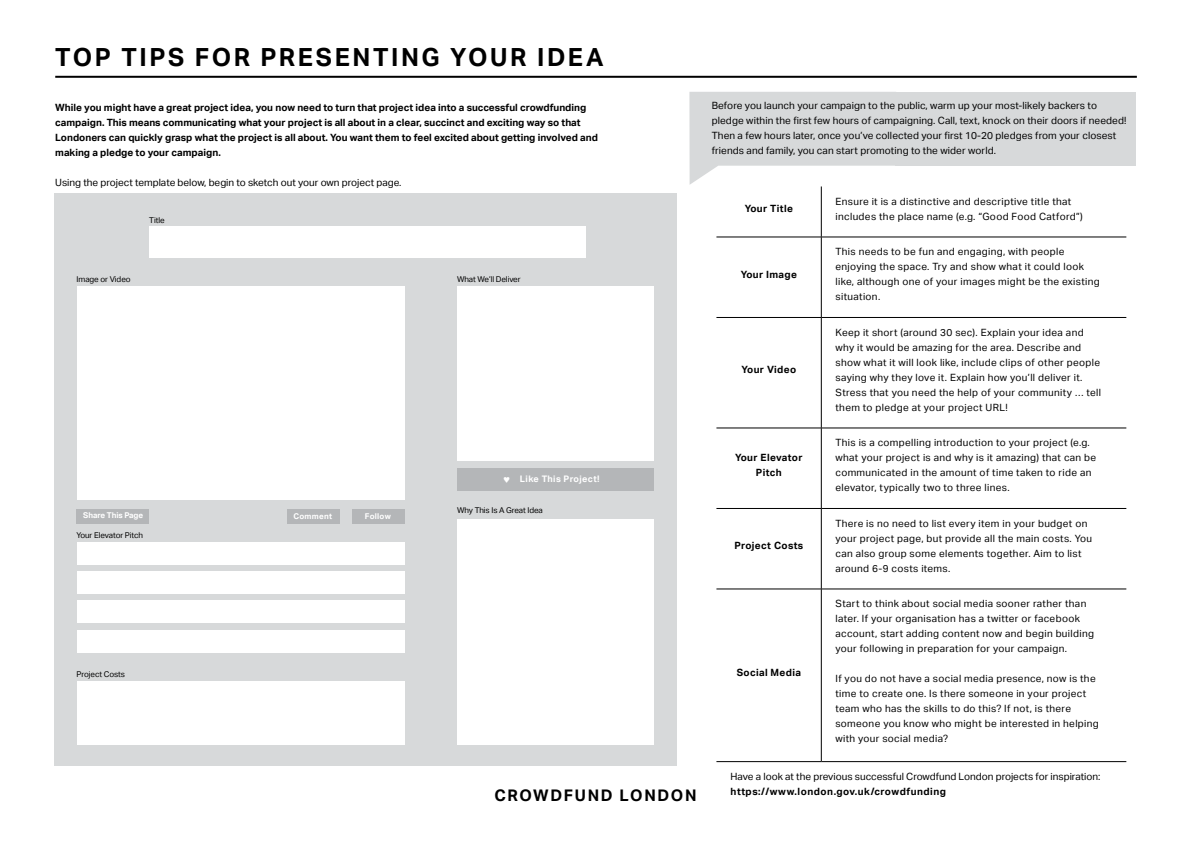
<style>
.page{position:relative;width:1191px;height:842px;background:#fff}
.page>*{position:absolute;margin:0;border:0;box-sizing:border-box;transform-origin:0 0}
.t1{font:700 25px "Aktiv Grotesk";letter-spacing:.1em;color:#000}
.t2{font:700 16px "Aktiv Grotesk";letter-spacing:.1em;color:#000}
.t3{font:10px/15px "Aktiv Grotesk";letter-spacing:.035em;color:#000}
.t4{font:700 10px/15px "Aktiv Grotesk";color:#000}
.t5{font:10px/15px "Aktiv Grotesk";letter-spacing:.01em;color:#000}
.t6{font:10px "Aktiv Grotesk";color:#000}
.t7{font:700 10px/15px "Aktiv Grotesk";letter-spacing:.035em;color:#000;text-align:center}
.t8{font:700 10px "Aktiv Grotesk";letter-spacing:.05em;color:#000}
.t9{font:700 10px "Aktiv Grotesk";color:#fff}
.t10{font:700 9px "Aktiv Grotesk";letter-spacing:.04em;color:#fff}
.t11{font:8px "Aktiv Grotesk";letter-spacing:-.01em;color:#000}
.t12{font:700 8px "Aktiv Grotesk";letter-spacing:-.01em;color:#fff}
.t13{font:700 8px "Aktiv Grotesk";letter-spacing:.03em;color:#fff}
.t14{font:700 8px "Aktiv Grotesk";letter-spacing:.01em;color:#fff}
</style>
<div class="page">
<hr style="left:55px;top:76px;width:1081px;height:2px;background:#000">
<div style="left:54px;top:193px;width:622px;height:573px;background:#d7d9da"></div>
<div style="left:149px;top:226px;width:436px;height:31px;background:#fff"></div>
<div style="left:77px;top:286px;width:327px;height:214px;background:#fff"></div>
<div style="left:457px;top:286px;width:196px;height:174px;background:#fff"></div>
<div style="left:457px;top:469px;width:196px;height:22px;background:#b4b6b8"></div>
<div style="left:457px;top:520px;width:196px;height:225px;background:#fff"></div>
<div style="left:77px;top:542px;width:327px;height:23px;background:#fff"></div>
<div style="left:77px;top:509px;width:72px;height:14px;background:#b4b6b8"></div>
<div style="left:287px;top:509px;width:53px;height:14px;background:#b4b6b8"></div>
<div style="left:352px;top:509px;width:52px;height:14px;background:#b4b6b8"></div>
<div style="left:77px;top:571px;width:327px;height:23px;background:#fff"></div>
<div style="left:77px;top:601px;width:327px;height:22px;background:#fff"></div>
<div style="left:77px;top:630px;width:327px;height:22px;background:#fff"></div>
<div style="left:77px;top:681px;width:327px;height:64px;background:#fff"></div>
<hr style="left:821px;top:186px;width:1px;height:51px;background:#000">
<hr style="left:716px;top:237px;width:105px;height:1px;background:#000">
<hr style="left:821px;top:237px;width:305px;height:1px;background:#000">
<hr style="left:821px;top:237px;width:1px;height:80px;background:#000">
<hr style="left:716px;top:317px;width:105px;height:1px;background:#000">
<hr style="left:821px;top:317px;width:305px;height:1px;background:#000">
<hr style="left:821px;top:318px;width:1px;height:110px;background:#000">
<hr style="left:716px;top:428px;width:105px;height:1px;background:#000">
<hr style="left:821px;top:428px;width:305px;height:1px;background:#000">
<hr style="left:821px;top:428px;width:1px;height:80px;background:#000">
<hr style="left:716px;top:508px;width:105px;height:1px;background:#000">
<hr style="left:821px;top:508px;width:305px;height:1px;background:#000">
<hr style="left:821px;top:509px;width:1px;height:80px;background:#000">
<hr style="left:716px;top:589px;width:105px;height:1px;background:#000">
<hr style="left:821px;top:589px;width:305px;height:1px;background:#000">
<hr style="left:821px;top:589px;width:1px;height:172px;background:#000">
<hr style="left:716px;top:761px;width:105px;height:1px;background:#000">
<hr style="left:821px;top:761px;width:305px;height:1px;background:#000">
<svg style="left:689px;top:92px;width:205px;height:93px"></svg>
<div style="left:894px;top:92px;width:241px;height:74px;background:#d7d9da"></div>
<h1 class="t1" style="left:55px;top:43px;width:550px">TOP TIPS FOR PRESENTING YOUR IDEA</h1>
<p class="t4" style="left:55px;top:100px;width:544px">While you might have a great project idea, you now need to turn that project idea into a successful crowdfunding campaign. This means communicating what your project is all about in a clear, succinct and exciting way so that Londoners can quickly grasp what the project is all about. You want them to feel excited about getting involved and making a pledge to your campaign.</p>
<p class="t6" style="left:55px;top:177px;width:348px">Using the project template below, begin to sketch out your own project page.</p>
<p class="t11" style="left:149px;top:215px;width:17px">Title</p>
<p class="t11" style="left:77px;top:274px;width:55px">Image or Video</p>
<p class="t12" style="left:83px;top:511px;width:61px">Share This Page</p>
<p class="t11" style="left:77px;top:531px;width:68px">Your Elevator Pitch</p>
<p class="t11" style="left:77px;top:669px;width:50px">Project Costs</p>
<p class="t11" style="left:457px;top:274px;width:65px">What We’ll Deliver</p>
<p class="t13" style="left:293px;top:511px;width:40px">Comment</p>
<p class="t14" style="left:365px;top:511px;width:27px">Follow</p>
<p class="t9" style="left:503px;top:473px;width:8px">♥</p>
<p class="t10" style="left:520px;top:474px;width:81px">Like This Project!</p>
<p class="t11" style="left:457px;top:505px;width:87px">Why This Is A Great Idea</p>
<h2 class="t2" style="left:494px;top:786px;width:204px">CROWDFUND LONDON</h2>
<p class="t5" style="left:711px;top:98px;width:416px">Before you launch your campaign to the public, warm up your most-likely backers to pledge within the first few hours of campaigning. Call, text, knock on their doors if needed!<br>Then a few hours later, once you’ve collected your first 10-20 pledges from your closest friends and family, you can start promoting to the wider world.</p>
<p class="t7" style="left:745px;top:201px;width:50px">Your Title</p>
<p class="t3" style="left:835px;top:194px;width:249px">Ensure it is a distinctive and descriptive title that includes the place name (e.g. “Good Food Catford”)</p>
<p class="t7" style="left:740px;top:267px;width:58px">Your Image</p>
<p class="t7" style="left:741px;top:362px;width:56px">Your Video</p>
<p class="t7" style="left:735px;top:450px;width:69px">Your Elevator<br>Pitch</p>
<p class="t7" style="left:734px;top:538px;width:70px">Project Costs</p>
<p class="t3" style="left:835px;top:244px;width:266px">This needs to be fun and engaging, with people enjoying the space. Try and show what it could look like, although one of your images might be the existing situation.</p>
<p class="t3" style="left:835px;top:325px;width:267px">Keep it short (around 30 sec). Explain your idea and why it would be amazing for the area. Describe and show what it will look like, include clips of other people saying why they love it. Explain how you’ll deliver it.<br>Stress that you need the help of your community … tell them to pledge at your project URL!</p>
<p class="t3" style="left:835px;top:435px;width:262px">This is a compelling introduction to your project (e.g. what your project is and why is it amazing) that can be communicated in the amount of time taken to ride an elevator, typically two to three lines.</p>
<p class="t3" style="left:835px;top:516px;width:258px">There is no need to list every item in your budget on your project page, but provide all the main costs. You can also group some elements together. Aim to list around 6-9 costs items.</p>
<p class="t3" style="left:835px;top:596px;width:260px">Start to think about social media sooner rather than later. If your organisation has a twitter or facebook account, start adding content now and begin building your following in preparation for your campaign.</p>
<p class="t3" style="left:835px;top:671px;width:265px">If you do not have a social media presence, now is the time to create one. Is there someone in your project team who has the skills to do this? If not, is there someone you know who might be interested in helping with your social media?</p>
<p class="t6" style="left:730px;top:771px;width:371px">Have a look at the previous successful Crowdfund London projects for inspiration:</p>
<p class="t8" style="left:730px;top:786px;width:217px">https://www.london.gov.uk/crowdfunding</p>
<p class="t7" style="left:736px;top:665px;width:66px">Social Media</p>
</div>
